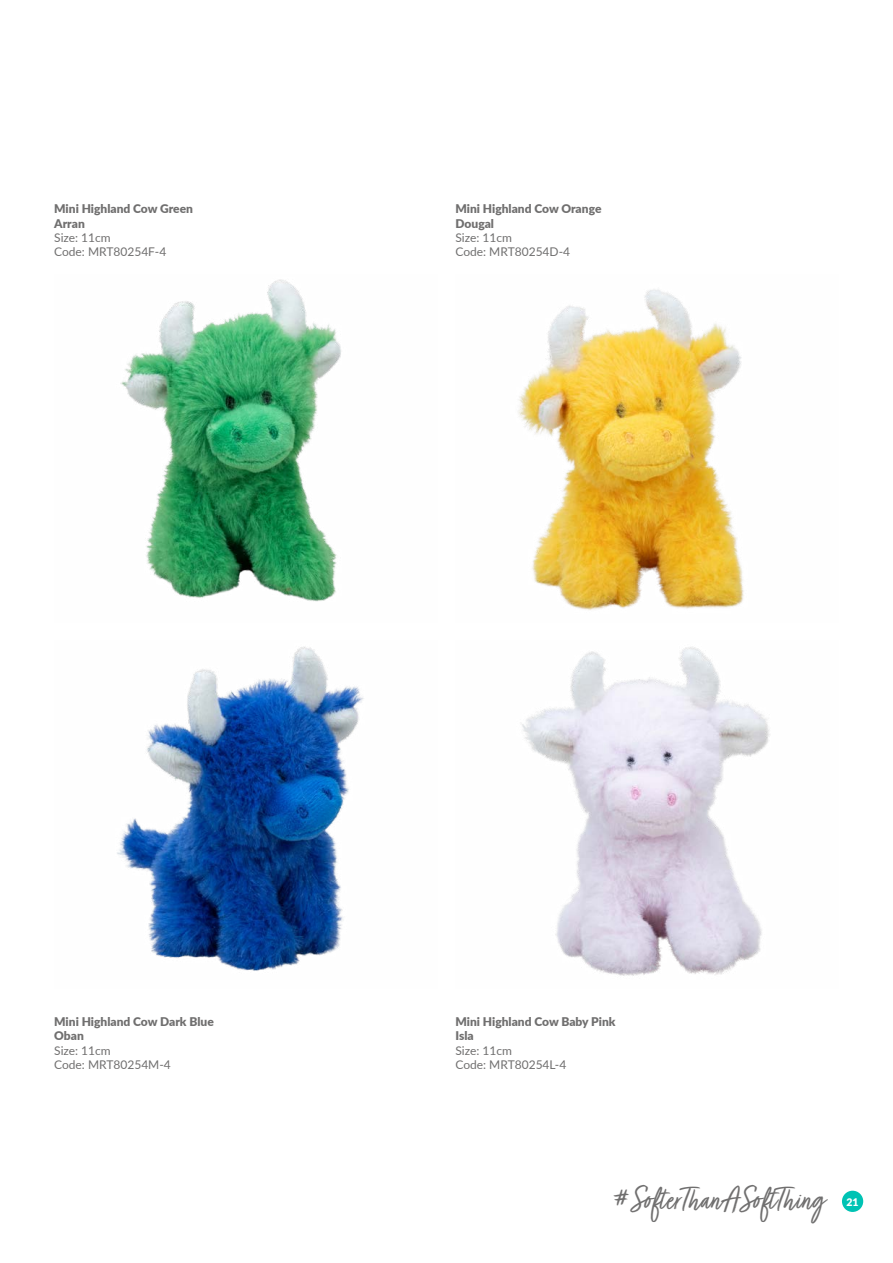
<style>
.page{position:relative;width:893px;height:1263px;background:#fff}
.page>*{position:absolute;margin:0;border:0;box-sizing:border-box;transform-origin:0 0}
.t1{font:36px "Turbinado Light Pro";color:#706f6f}
.t2{font:900 12px/14.4px "Lato";color:#706f6f}
.t3{font:12px/14.4px "Lato";color:#706f6f}
.t4{font:900 10.5px "Lato";color:#fff}
</style>
<div class="page">
<img style="left:522px;top:647px;width:248px;height:329px">
<img style="left:117px;top:647px;width:247px;height:324px">
<img style="left:518px;top:289px;width:226px;height:321px">
<img style="left:120px;top:279px;width:221px;height:323px">
<div style="left:842px;top:1191px;width:21px;height:21px;background:#00c3b4;border-radius:50%"></div>
<p class="t2" style="left:54px;top:201px;width:140px">Mini Highland Cow Green<br>Arran</p>
<p class="t3" style="left:54px;top:230px;width:114px">Size: 11cm<br>Code: MRT80254F-4</p>
<p class="t2" style="left:455px;top:201px;width:147px">Mini Highland Cow Orange<br>Dougal</p>
<p class="t3" style="left:455px;top:230px;width:116px">Size: 11cm<br>Code: MRT80254D-4</p>
<p class="t2" style="left:54px;top:1014px;width:161px">Mini Highland Cow Dark Blue<br>Oban</p>
<p class="t3" style="left:54px;top:1043px;width:118px">Size: 11cm<br>Code: MRT80254M-4</p>
<p class="t2" style="left:455px;top:1014px;width:162px">Mini Highland Cow Baby Pink<br>Isla</p>
<p class="t3" style="left:455px;top:1043px;width:112px">Size: 11cm<br>Code: MRT80254L-4</p>
<h1 class="t1" style="left:615px;top:1180px;width:210px">#SofterThanASoftThing</h1>
<p class="t4" style="left:846px;top:1194px;width:14px">21</p>
</div>
